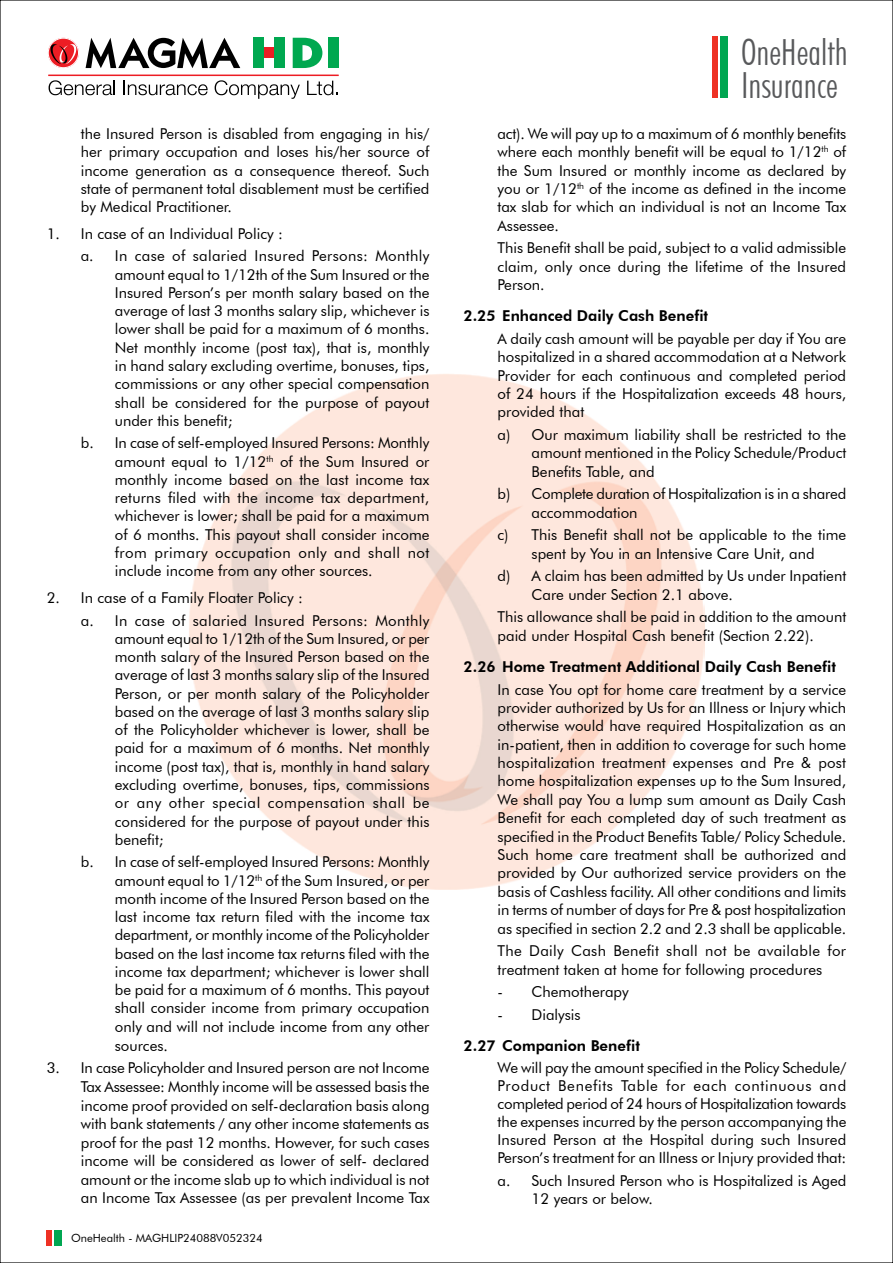
<style>
.page{position:relative;width:893px;height:1263px;background:#fff}
.page>*{position:absolute;margin:0;border:0;box-sizing:border-box;transform-origin:0 0}
.t1{font:300 condensed 36px/33px "Futura BT";color:#58595b}
.t2{font:15px/18.3px "Futura BT";color:#000;text-align:justify}
.t3{font:15px/22.5px "Futura BT";letter-spacing:.025em;color:#000}
.t4{font:800 15px "Futura BT";color:#000}
.t5{font:11.25px "Futura BT";color:#000}
</style>
<div class="page">
<div style="left:720px;top:37px;width:8px;height:61px;background:#00a651"></div>
<div style="left:712px;top:37px;width:6px;height:61px;background:#ee3124"></div>
<div style="left:54px;top:1230px;width:8px;height:16px;background:#00a651"></div>
<div style="left:47px;top:1230px;width:5px;height:16px;background:#ee3124"></div>
<img style="left:189px;top:374px;width:515px;height:515px">
<svg style="left:86px;top:38px;width:154px;height:30px"></svg>
<svg style="left:48px;top:38px;width:31px;height:30px"></svg>
<div style="left:48px;top:38px;width:31px;height:30px;border:1px solid #fff;border-radius:50%"></div>
<svg style="left:51px;top:44px;width:25px;height:20px"></svg>
<svg style="left:293px;top:38px;width:29px;height:30px"></svg>
<div style="left:328px;top:38px;width:10px;height:30px;background:#00a850"></div>
<div style="left:274px;top:38px;width:10px;height:30px;background:#00a850"></div>
<div style="left:264px;top:48px;width:10px;height:10px;background:#ed1d24"></div>
<div style="left:253px;top:38px;width:11px;height:30px;background:#00a850"></div>
<svg style="left:49px;top:80px;width:66px;height:15px"></svg>
<svg style="left:124px;top:81px;width:84px;height:14px"></svg>
<svg style="left:215px;top:80px;width:85px;height:19px"></svg>
<svg style="left:307px;top:81px;width:31px;height:14px"></svg>
<hr style="left:49px;top:75px;width:289px;height:1px;background:#ed1d24">
<p class="t2" style="left:81px;top:124px;width:350px">the Insured Person is disabled from engaging in his/ her primary occupation and loses his/her source of income generation as a consequence thereof. Such state of permanent total disablement must be certified by Medical Practitioner.</p>
<p class="t3" style="left:81px;top:222px;width:350px;text-indent:-34px">1. In case of an Individual Policy :<br>a. In case of salaried Insured Persons: Monthly</p>
<p class="t2" style="left:115px;top:265px;width:316px">amount equal to 1/12th of the Sum Insured or the Insured Person’s per month salary based on the average of last 3 months salary slip, whichever is lower shall be paid for a maximum of 6 months.<br>Net monthly income (post tax), that is, monthly in hand salary excluding overtime, bonuses, tips, commissions or any other special compensation shall be considered for the purpose of payout under this benefit;</p>
<p class="t2" style="left:115px;top:434px;width:316px;text-indent:-34px">b. In case of self-employed Insured Persons: Monthly amount equal to 1/12<sup>th</sup> of the Sum Insured or monthly income based on the last income tax returns filed with the income tax department, whichever is lower; shall be paid for a maximum of 6 months. This payout shall consider income from primary occupation only and shall not include income from any other sources.</p>
<p class="t3" style="left:81px;top:586px;width:350px;text-indent:-34px">2. In case of a Family Floater Policy :<br>a. In case of salaried Insured Persons: Monthly</p>
<p class="t2" style="left:115px;top:629px;width:316px">amount equal to 1/12th of the Sum Insured, or per month salary of the Insured Person based on the average of last 3 months salary slip of the Insured Person, or per month salary of the Policyholder based on the average of last 3 months salary slip of the Policyholder whichever is lower, shall be paid for a maximum of 6 months. Net monthly income (post tax), that is, monthly in hand salary excluding overtime, bonuses, tips, commissions or any other special compensation shall be considered for the purpose of payout under this benefit;</p>
<p class="t2" style="left:115px;top:853px;width:316px;text-indent:-34px">b. In case of self-employed Insured Persons: Monthly amount equal to 1/12<sup>th</sup> of the Sum Insured, or per month income of the Insured Person based on the last income tax return filed with the income tax department, or monthly income of the Policyholder based on the last income tax returns filed with the income tax department; whichever is lower shall be paid for a maximum of 6 months. This payout shall consider income from primary occupation only and will not include income from any other sources.</p>
<p class="t2" style="left:81px;top:1059px;width:350px;text-indent:-34px">3. In case Policyholder and Insured person are not Income Tax Assessee: Monthly income will be assessed basis the income proof provided on self-declaration basis along with bank statements / any other income statements as proof for the past 12 months. However, for such cases income will be considered as lower of self- declared amount or the income slab up to which individual is not an Income Tax Assessee (as per prevalent Income Tax</p>
<p class="t5" style="left:71px;top:1231px;width:193px">OneHealth - MAGHLIP24088V052324</p>
<h1 class="t1" style="left:741px;top:35px;width:108px">OneHealth<br>Insurance</h1>
<p class="t2" style="left:497px;top:124px;width:350px">act). We will pay up to a maximum of 6 monthly benefits where each monthly benefit will be equal to 1/12<sup>th</sup> of the Sum Insured or monthly income as declared by you or 1/12<sup>th</sup> of the income as defined in the income tax slab for which an individual is not an Income Tax Assessee.</p>
<p class="t2" style="left:497px;top:239px;width:350px">This Benefit shall be paid, subject to a valid admissible claim, only once during the lifetime of the Insured Person.</p>
<p class="t4" style="left:463px;top:307px;width:246px">2.25 Enhanced Daily Cash Benefit</p>
<p class="t2" style="left:497px;top:329px;width:350px">A daily cash amount will be payable per day if You are hospitalized in a shared accommodation at a Network Provider for each continuous and completed period of 24 hours if the Hospitalization exceeds 48 hours, provided that</p>
<p class="t2" style="left:531px;top:425px;width:316px;text-indent:-34px">a) Our maximum liability shall be restricted to the amount mentioned in the Policy Schedule/Product Benefits Table, and</p>
<p class="t2" style="left:532px;top:485px;width:316px;text-indent:-34px">b) Complete duration of Hospitalization is in a shared accommodation</p>
<p class="t2" style="left:498px;top:526px;width:350px;text-align:center">c) This Benefit shall not be applicable to the time spent by You in an Intensive Care Unit, and</p>
<p class="t2" style="left:532px;top:567px;width:316px;text-indent:-34px">d) A claim has been admitted by Us under Inpatient<br>Care under Section 2.1 above.</p>
<p class="t2" style="left:498px;top:608px;width:350px">This allowance shall be paid in addition to the amount paid under Hospital Cash benefit (Section 2.22).</p>
<p class="t4" style="left:464px;top:657px;width:374px">2.26 Home Treatment Additional Daily Cash Benefit</p>
<p class="t2" style="left:498px;top:680px;width:350px">In case You opt for home care treatment by a service provider authorized by Us for an Illness or Injury which otherwise would have required Hospitalization as an in-patient, then in addition to coverage for such home hospitalization treatment expenses and Pre &amp; post home hospitalization expenses up to the Sum Insured, We shall pay You a lump sum amount as Daily Cash Benefit for each completed day of such treatment as specified in the Product Benefits Table/ Policy Schedule.<br>Such home care treatment shall be authorized and provided by Our authorized service providers on the basis of Cashless facility. All other conditions and limits in terms of number of days for Pre &amp; post hospitalization as specified in section 2.2 and 2.3 shall be applicable.</p>
<p class="t2" style="left:498px;top:941px;width:350px">The Daily Cash Benefit shall not be available for treatment taken at home for following procedures</p>
<p class="t2" style="left:498px;top:982px;width:133px">- Chemotherapy</p>
<p class="t2" style="left:498px;top:1005px;width:85px">- Dialysis</p>
<p class="t4" style="left:464px;top:1036px;width:178px">2.27 Companion Benefit</p>
<p class="t2" style="left:498px;top:1058px;width:350px">We will pay the amount specified in the Policy Schedule/ Product Benefits Table for each continuous and completed period of 24 hours of Hospitalization towards the expenses incurred by the person accompanying the Insured Person at the Hospital during such Insured Person’s treatment for an Illness or Injury provided that:</p>
<p class="t2" style="left:532px;top:1171px;width:316px;text-indent:-34px">a. Such Insured Person who is Hospitalized is Aged<br>12 years or below.</p>
</div>
